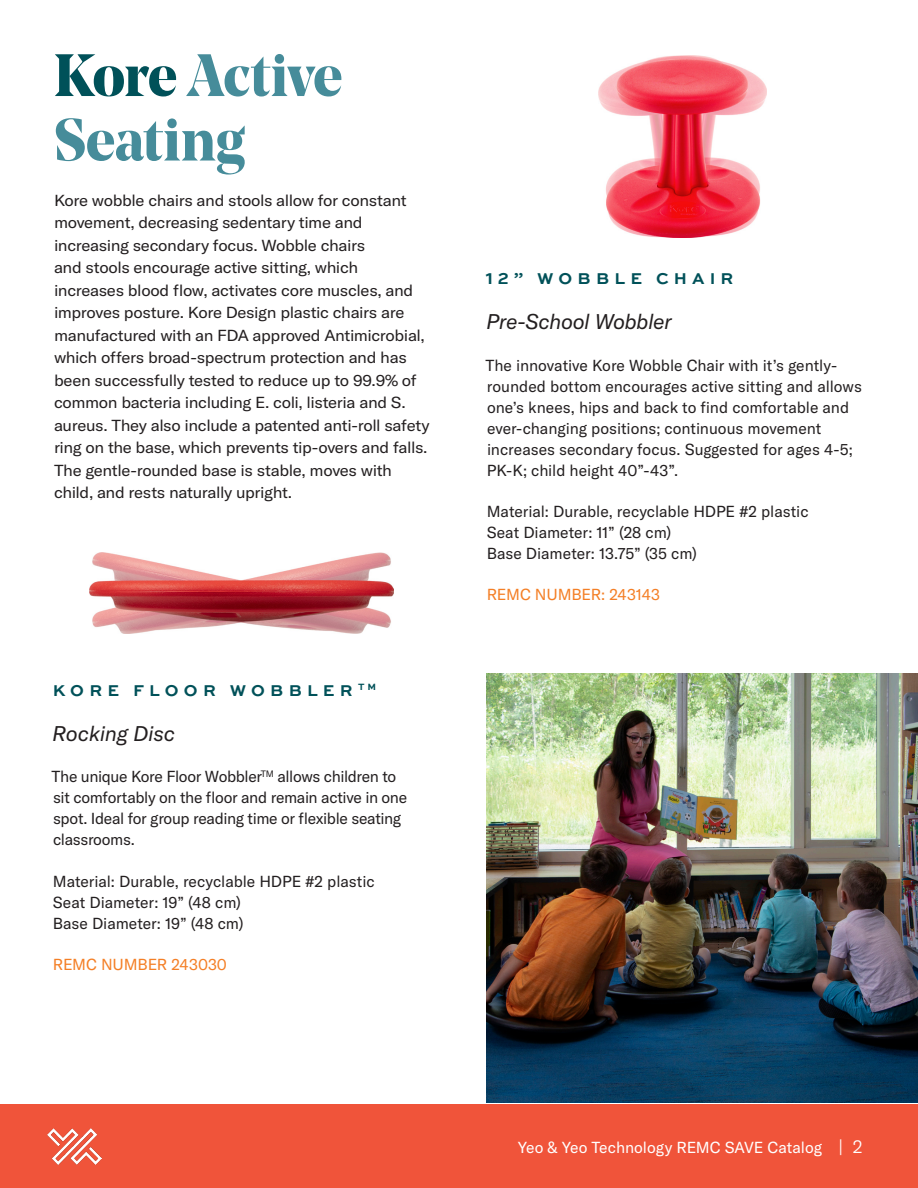
<style>
.page{position:relative;width:918px;height:1188px;background:#fff}
.page>*{position:absolute;margin:0;border:0;box-sizing:border-box;transform-origin:0 0}
.Body{font:700 59.4px/64.5px "Noe Display";letter-spacing:-.015em;color:#468c9a;scale:.95 1}
.Body-2{font:italic 21px "GT America";letter-spacing:-.015em;color:#231f20}
.Body-3{font:700 16.5px "Sweet Sans Pro";letter-spacing:.315em;color:#005159}
.Body-4{font:15.75px/22.5px "GT America";letter-spacing:-.02em;color:#231f20;scale:1.07 1}
.Body-5{font:15.75px/21px "GT America";letter-spacing:-.02em;color:#231f20}
.t1{font:15.75px "GT America";letter-spacing:-.005em;color:#fff}
.Body-6{font:15.75px "GT America";letter-spacing:-.015em;color:#f47f26}
.s1{color:#005159}
.s2{font-weight:300;font-size:18px}
</style>
<div class="page">
<div style="left:0;top:1104px;width:918px;height:84px;background:#f0543a"></div>
<img style="left:48px;top:1129px;width:54px;height:36px">
<img style="left:599px;top:55px;width:168px;height:183px">
<img style="left:89px;top:553px;width:305px;height:80px">
<img style="left:487px;top:674px;width:431px;height:429px">
<p class="Body" style="left:54px;top:41px;width:305px"><span class="s1">Kore</span> Active<br>Seating</p>
<p class="Body-4" style="left:54px;top:189px;width:353px">Kore wobble chairs and stools allow for constant movement, decreasing sedentary time and increasing secondary focus. Wobble chairs<br>and stools encourage active sitting, which increases blood flow, activates core muscles, and improves posture. Kore Design plastic chairs are manufactured with an FDA approved Antimicrobial, which offers broad-spectrum protection and has been successfully tested to reduce up to 99.9% of common bacteria including E. coli, listeria and S. aureus. They also include a patented anti-roll safety ring on the base, which prevents tip-overs and falls.<br>The gentle-rounded base is stable, moves with child, and rests naturally upright.</p>
<p class="Body-3" style="left:53px;top:677px;width:325px">KORE FLOOR WOBBLER <sup>TM</sup></p>
<p class="Body-2" style="left:52px;top:721px;width:124px">Rocking Disc</p>
<p class="Body-5" style="left:52px;top:766px;width:357px">The unique Kore Floor Wobbler<sup>TM</sup> allows children to sit comfortably on the floor and remain active in one spot. Ideal for group reading time or flexible seating classrooms.</p>
<p class="Body-5" style="left:53px;top:870px;width:323px">Material: Durable, recyclable HDPE #2 plastic</p>
<p class="Body-5" style="left:53px;top:891px;width:190px">Seat Diameter: 19” (48 cm)</p>
<p class="Body-5" style="left:53px;top:912px;width:192px">Base Diameter: 19” (48 cm)</p>
<p class="Body-6" style="left:53px;top:955px;width:176px">REMC NUMBER 243030</p>
<p class="Body-3" style="left:486px;top:266px;width:249px">12” WOBBLE CHAIR</p>
<p class="Body-2" style="left:486px;top:310px;width:187px">Pre-School Wobbler</p>
<p class="Body-5" style="left:485px;top:355px;width:378px">The innovative Kore Wobble Chair with it’s gently&shy;rounded bottom encourages active sitting and allows one’s knees, hips and back to find comfortable and ever-changing positions; continuous movement increases secondary focus. Suggested for ages 4-5; PK-K; child height 40”-43”.</p>
<p class="Body-5" style="left:487px;top:501px;width:323px">Material: Durable, recyclable HDPE #2 plastic</p>
<p class="Body-5" style="left:487px;top:522px;width:186px">Seat Diameter: 11” (28 cm)</p>
<p class="Body-5" style="left:487px;top:543px;width:212px">Base Diameter: 13.75” (35 cm)</p>
<p class="Body-6" style="left:487px;top:585px;width:175px">REMC NUMBER: 243143</p>
<p class="t1" style="left:518px;top:1138px;width:346px">Yeo &amp; Yeo Technology REMC SAVE Catalog <span class="s2">| 2</span></p>
</div>
